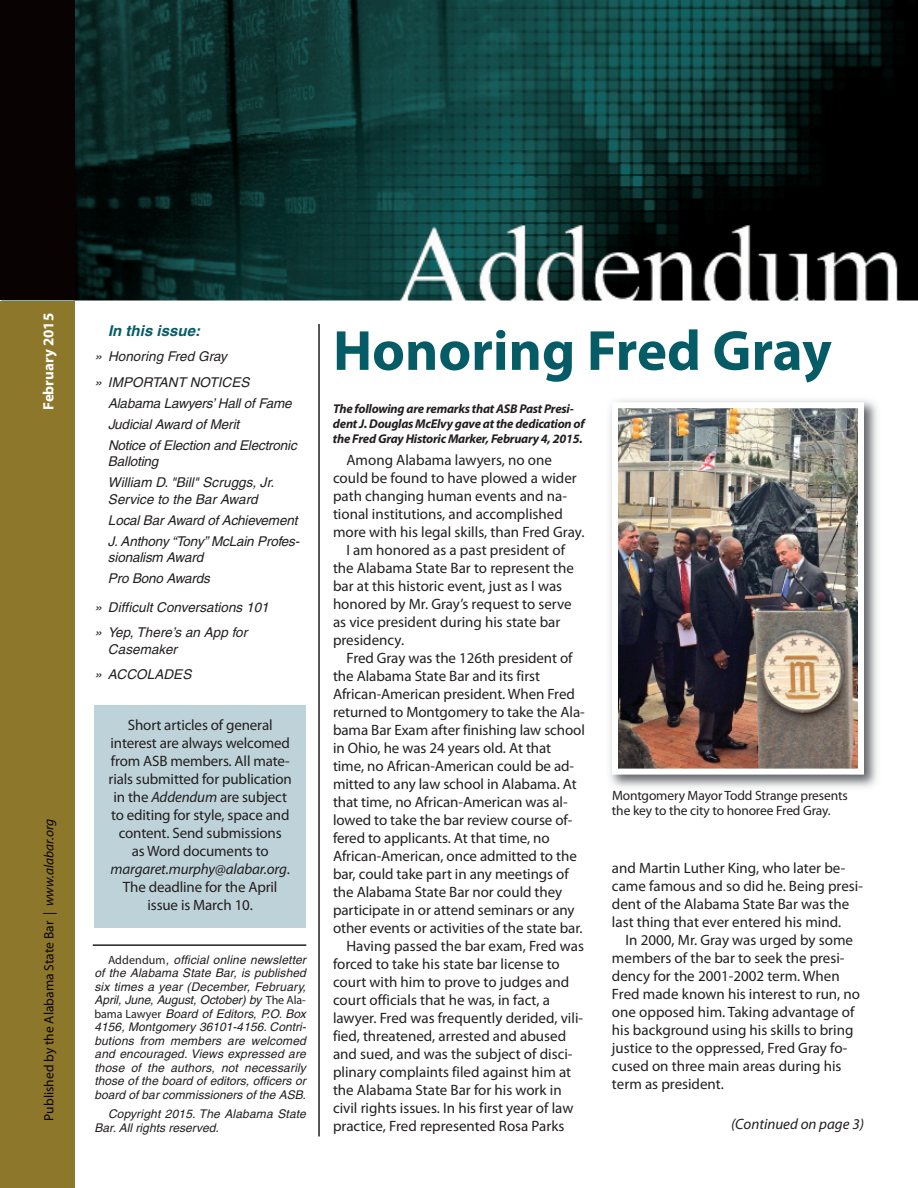
<style>
.page{position:relative;width:918px;height:1188px;background:#fff}
.page>*{position:absolute;margin:0;border:0;box-sizing:border-box;transform-origin:0 0}
.t1{font:700 57px "Myriad Pro";color:#055b66}
.t2{font:15px/18px "Myriad Pro";letter-spacing:-.005em;color:#231f20}
.t3{font:italic 15px "Myriad Pro";color:#231f20}
.t4{font:700 15px "Myriad Pro";color:#fff}
.t5{font:italic 700 15px "Helvetica";color:#055b66}
.t6{font:italic 13.5px/21px "Helvetica";letter-spacing:-.01em;color:#231f20}
.t7{font:13.5px/15px "Myriad Pro";letter-spacing:-.01em;color:#231f20}
.t8{font:13.5px "Myriad Pro";color:#080302}
.t9{font:italic 700 12.75px/15px "Myriad Pro";letter-spacing:-.02em;color:#231f20}
.t10{font:italic 12px/13.5px "Helvetica";letter-spacing:.005em;color:#231f20;text-align:justify}
.s1{font-style:italic}
.s2{font-family:"Myriad Pro";font-style:normal}
</style>
<div class="page">
<div style="left:0;top:0;width:74px;height:1188px;background:#8c772b"></div>
<img style="left:74px;top:0;width:844px;height:300px">
<div style="left:0;top:0;width:74px;height:300px;background:#080302"></div>
<hr style="left:93px;top:944px;width:213px;height:2px;background:#231f20">
<hr style="left:318px;top:324px;width:2px;height:812px;background:#231f20">
<img style="left:610px;top:400px;width:267px;height:388px">
<img style="left:619px;top:409px;width:238px;height:359px">
<div style="left:612px;top:402px;width:252px;height:373px;border:6px solid #fff"></div>
<div style="left:94px;top:705px;width:212px;height:223px;background:#bdd2d9"></div>
<p class="t4" style="left:43px;top:410px;width:98px;rotate:-90deg">February 2015</p>
<p class="t5" style="left:108px;top:325px;width:94px">In this issue:</p>
<p class="t6" style="left:94px;top:345px;width:157px;line-height:25.5px">» Honoring Fred Gray<br>» IMPORTANT NOTICES</p>
<p class="t6" style="left:108px;top:394px;width:190px">Alabama Lawyers’ Hall of Fame<br>Judicial Award of Merit<br>Notice of Election and Electronic</p>
<p class="t6" style="left:108px;top:452px;width:168px">Balloting<br>William D. "Bill" Scruggs, Jr.</p>
<p class="t6" style="left:108px;top:490px;width:193px">Service to the Bar Award<br>Local Bar Award of Achievement<br>J. Anthony “Tony” McLain Profes-</p>
<p class="t6" style="left:108px;top:548px;width:104px">sionalism Award<br>Pro Bono Awards</p>
<p class="t6" style="left:94px;top:596px;width:176px;line-height:25.5px">» Difficult Conversations 101 » Yep, There’s an App for</p>
<p class="t6" style="left:94px;top:638px;width:98px;line-height:25.5px;text-align:center">Casemaker<br>» ACCOLADES</p>
<p class="t8" style="left:44px;top:1120px;width:303px;rotate:-90deg">Published by the Alabama State Bar | <span class="s1">www.alabar.org</span></p>
<p class="t2" style="left:109px;top:717px;width:185px;text-align:center">Short articles of general interest are always welcomed from ASB members. All mate&shy;rials submitted for publication in the <span class="s1">Addendum</span> are subject to editing for style, space and content. Send submissions<br>as Word documents to <span class="s1">margaret.murphy@alabar.org</span>.<br>The deadline for the April issue is March 10.</p>
<p class="t10" style="left:95px;top:954px;width:213px;text-indent:13px"><span class="s2">Addendum</span>, official online newsletter of the Alabama State Bar, is published six times a year (December, February, April, June, August, October) by <span class="s2">The Ala&shy;bama Lawyer</span> Board of Editors, P.O. Box 4156, Montgomery 36101-4156. Contri&shy;butions from members are welcomed and encouraged. Views expressed are those of the authors, not necessarily those of the board of editors, officers or board of bar commissioners of the ASB.</p>
<p class="t10" style="left:95px;top:1108px;width:213px;text-indent:14px">Copyright 2015. The Alabama State<br>Bar. All rights reserved.</p>
<h1 class="t1" style="left:333px;top:329px;width:500px">Honoring Fred Gray</h1>
<p class="t9" style="left:333px;top:402px;width:253px">The following are remarks that ASB Past Presi&shy;dent J. Douglas McElvy gave at the dedication of the Fred Gray Historic Marker, February 4, 2015.</p>
<p class="t2" style="left:346px;top:452px;width:207px">Among Alabama lawyers, no one</p>
<p class="t2" style="left:333px;top:470px;width:245px">could be found to have plowed a wider</p>
<p class="t2" style="left:333px;top:488px;width:236px">path changing human events and na-</p>
<p class="t2" style="left:333px;top:506px;width:231px">tional institutions, and accomplished</p>
<p class="t2" style="left:333px;top:524px;width:253px">more with his legal skills, than Fred Gray.</p>
<p class="t2" style="left:347px;top:542px;width:220px">I am honored as a past president of</p>
<p class="t2" style="left:333px;top:560px;width:243px">the Alabama State Bar to represent the</p>
<p class="t2" style="left:333px;top:578px;width:231px">bar at this historic event, just as I was</p>
<p class="t2" style="left:333px;top:596px;width:240px">honored by Mr. Gray’s request to serve</p>
<p class="t2" style="left:333px;top:614px;width:229px">as vice president during his state bar</p>
<p class="t2" style="left:333px;top:632px;width:73px">presidency.</p>
<p class="t2" style="left:347px;top:650px;width:228px">Fred Gray was the 126th president of</p>
<p class="t2" style="left:333px;top:668px;width:209px">the Alabama State Bar and its first</p>
<p class="t2" style="left:333px;top:686px;width:243px">African-American president. When Fred</p>
<p class="t2" style="left:333px;top:704px;width:253px">returned to Montgomery to take the Ala-</p>
<p class="t2" style="left:333px;top:722px;width:253px">bama Bar Exam after finishing law school</p>
<p class="t2" style="left:333px;top:740px;width:220px">in Ohio, he was 24 years old. At that</p>
<p class="t2" style="left:333px;top:758px;width:243px">time, no African-American could be ad-</p>
<p class="t2" style="left:333px;top:776px;width:245px">mitted to any law school in Alabama. At</p>
<p class="t2" style="left:333px;top:794px;width:236px">that time, no African-American was al-</p>
<p class="t2" style="left:333px;top:812px;width:241px">lowed to take the bar review course of-</p>
<p class="t2" style="left:333px;top:830px;width:218px">fered to applicants. At that time, no</p>
<p class="t2" style="left:333px;top:848px;width:245px">African-American, once admitted to the</p>
<p class="t2" style="left:333px;top:866px;width:237px">bar, could take part in any meetings of</p>
<p class="t2" style="left:333px;top:884px;width:231px">the Alabama State Bar nor could they</p>
<p class="t2" style="left:333px;top:902px;width:243px">participate in or attend seminars or any</p>
<p class="t2" style="left:333px;top:920px;width:251px">other events or activities of the state bar.</p>
<p class="t2" style="left:347px;top:938px;width:239px">Having passed the bar exam, Fred was</p>
<p class="t2" style="left:333px;top:956px;width:228px">forced to take his state bar license to</p>
<p class="t2" style="left:333px;top:974px;width:238px">court with him to prove to judges and</p>
<p class="t2" style="left:333px;top:992px;width:219px">court officials that he was, in fact, a</p>
<p class="t2" style="left:333px;top:1010px;width:252px">lawyer. Fred was frequently derided, vili-</p>
<p class="t2" style="left:333px;top:1028px;width:235px">fied, threatened, arrested and abused</p>
<p class="t2" style="left:333px;top:1046px;width:241px">and sued, and was the subject of disci-</p>
<p class="t2" style="left:333px;top:1064px;width:240px">plinary complaints filed against him at</p>
<p class="t2" style="left:333px;top:1082px;width:230px">the Alabama State Bar for his work in</p>
<p class="t2" style="left:333px;top:1100px;width:242px">civil rights issues. In his first year of law</p>
<p class="t2" style="left:333px;top:1118px;width:233px">practice, Fred represented Rosa Parks</p>
<p class="t7" style="left:612px;top:789px;width:237px">Montgomery Mayor Todd Strange presents the key to the city to honoree Fred Gray.</p>
<p class="t2" style="left:612px;top:860px;width:252px">and Martin Luther King, who later be&shy;came famous and so did he. Being presi&shy;dent of the Alabama State Bar was the last thing that ever entered his mind.</p>
<p class="t2" style="left:612px;top:932px;width:250px;text-indent:14px">In 2000, Mr. Gray was urged by some members of the bar to seek the presi&shy;dency for the 2001-2002 term. When Fred made known his interest to run, no one opposed him. Taking advantage of his background using his skills to bring justice to the oppressed, Fred Gray fo&shy;cused on three main areas during his term as president.</p>
<p class="t3" style="left:731px;top:1119px;width:134px">(Continued on page 3)</p>
</div>
